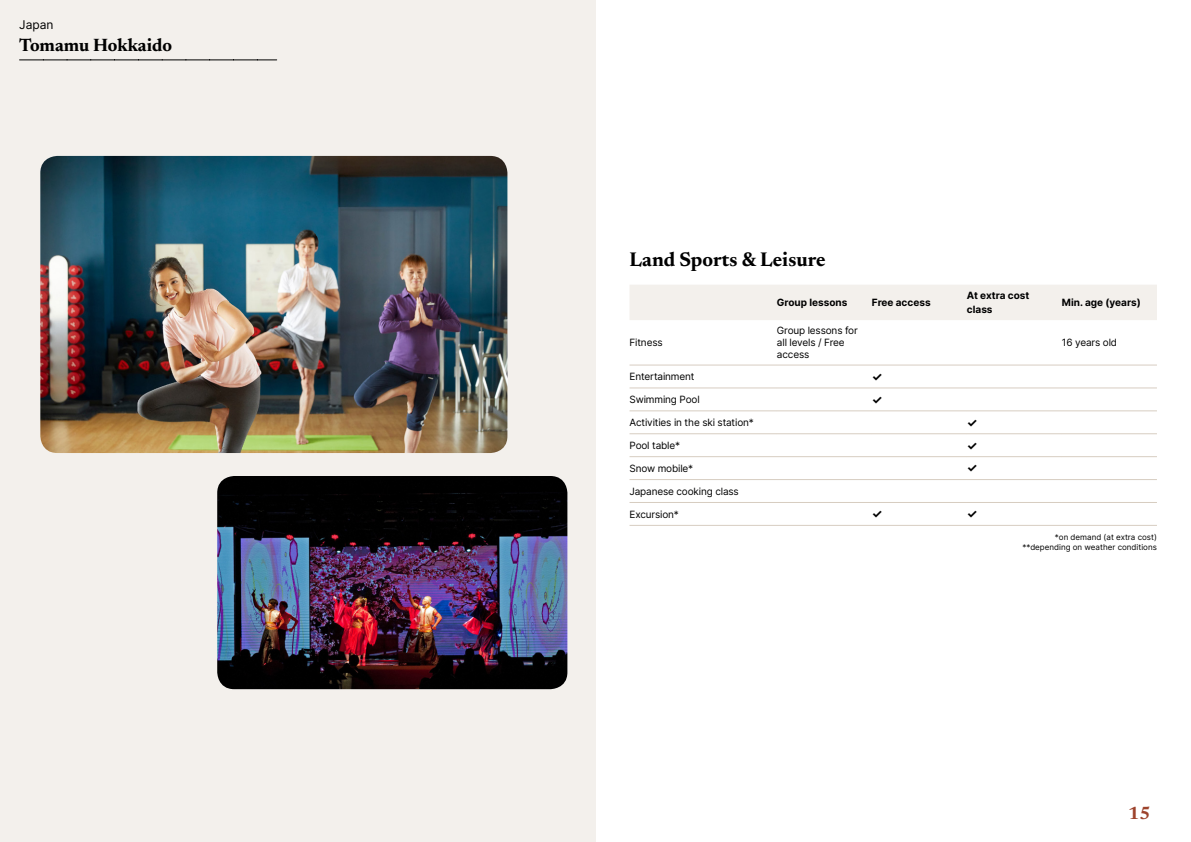
<style>
.page{position:relative;width:1191px;height:842px;background:#fff}
.page>*{position:absolute;margin:0;border:0;box-sizing:border-box;transform-origin:0 0}
.t1{font:700 20px "Newsreader 24 pt";color:#000}
.t2{font:700 18px "Newsreader 24 pt";color:#000}
.t3{font:700 18px "Newsreader 24 pt";color:#9d432c}
.t4{font:700 12px "Inter";color:#000}
.t5{font:12px "Inter";color:#000}
.t6{font:10px/12px "Inter";letter-spacing:-.015em;color:#000}
.t7{font:700 10px/14px "Inter";color:#000}
.t8{font:8px/9.6px "Inter";color:#000;text-align:right}
</style>
<div class="page">
<div style="left:0;top:0;width:595px;height:842px;background:#f3f0ec"></div>
<img style="left:40px;top:156px;width:467px;height:297px">
<img style="left:217px;top:476px;width:350px;height:213px">
<svg style="left:20px;top:60px;width:257px;height:1px"></svg>
<div style="left:630px;top:285px;width:527px;height:35px;background:#f3f0ec"></div>
<hr style="left:629px;top:365px;width:148px;height:1px;background:#d7cdc1">
<hr style="left:777px;top:365px;width:95px;height:1px;background:#d7cdc1">
<hr style="left:872px;top:365px;width:95px;height:1px;background:#d7cdc1">
<hr style="left:967px;top:365px;width:95px;height:1px;background:#d7cdc1">
<hr style="left:1062px;top:365px;width:95px;height:1px;background:#d7cdc1">
<hr style="left:629px;top:387px;width:148px;height:1px;background:#d7cdc1">
<hr style="left:777px;top:387px;width:95px;height:1px;background:#d7cdc1">
<hr style="left:872px;top:387px;width:95px;height:1px;background:#d7cdc1">
<hr style="left:967px;top:387px;width:95px;height:1px;background:#d7cdc1">
<hr style="left:1062px;top:387px;width:95px;height:1px;background:#d7cdc1">
<hr style="left:629px;top:410px;width:148px;height:1px;background:#d7cdc1">
<hr style="left:777px;top:410px;width:95px;height:1px;background:#d7cdc1">
<hr style="left:872px;top:410px;width:95px;height:1px;background:#d7cdc1">
<hr style="left:967px;top:410px;width:95px;height:1px;background:#d7cdc1">
<hr style="left:1062px;top:410px;width:95px;height:1px;background:#d7cdc1">
<hr style="left:629px;top:433px;width:148px;height:1px;background:#d7cdc1">
<hr style="left:777px;top:433px;width:95px;height:1px;background:#d7cdc1">
<hr style="left:872px;top:433px;width:95px;height:1px;background:#d7cdc1">
<hr style="left:967px;top:433px;width:95px;height:1px;background:#d7cdc1">
<hr style="left:1062px;top:433px;width:95px;height:1px;background:#d7cdc1">
<hr style="left:629px;top:456px;width:148px;height:1px;background:#d7cdc1">
<hr style="left:777px;top:456px;width:95px;height:1px;background:#d7cdc1">
<hr style="left:872px;top:456px;width:95px;height:1px;background:#d7cdc1">
<hr style="left:967px;top:456px;width:95px;height:1px;background:#d7cdc1">
<hr style="left:1062px;top:456px;width:95px;height:1px;background:#d7cdc1">
<hr style="left:629px;top:479px;width:148px;height:1px;background:#d7cdc1">
<hr style="left:777px;top:479px;width:95px;height:1px;background:#d7cdc1">
<hr style="left:872px;top:479px;width:95px;height:1px;background:#d7cdc1">
<hr style="left:967px;top:479px;width:95px;height:1px;background:#d7cdc1">
<hr style="left:1062px;top:479px;width:95px;height:1px;background:#d7cdc1">
<hr style="left:629px;top:502px;width:148px;height:1px;background:#d7cdc1">
<hr style="left:777px;top:502px;width:95px;height:1px;background:#d7cdc1">
<hr style="left:872px;top:502px;width:95px;height:1px;background:#d7cdc1">
<hr style="left:967px;top:502px;width:95px;height:1px;background:#d7cdc1">
<hr style="left:1062px;top:502px;width:95px;height:1px;background:#d7cdc1">
<hr style="left:629px;top:525px;width:148px;height:1px;background:#d7cdc1">
<hr style="left:777px;top:525px;width:95px;height:1px;background:#d7cdc1">
<hr style="left:872px;top:525px;width:95px;height:1px;background:#d7cdc1">
<hr style="left:967px;top:525px;width:95px;height:1px;background:#d7cdc1">
<hr style="left:1062px;top:525px;width:95px;height:1px;background:#d7cdc1">
<p class="t5" style="left:19px;top:15px;width:36px">Japan</p>
<h2 class="t2" style="left:19px;top:32px;width:154px">Tomamu Hokkaido</h2>
<h1 class="t1" style="left:629px;top:246px;width:197px">Land Sports &amp; Leisure</h1>
<p class="t7" style="left:777px;top:295px;width:72px">Group lessons</p>
<p class="t7" style="left:872px;top:295px;width:60px">Free access</p>
<p class="t7" style="left:967px;top:288px;width:64px">At extra cost class</p>
<p class="t7" style="left:1062px;top:295px;width:80px">Min. age (years)</p>
<p class="t6" style="left:629px;top:336px;width:35px">Fitness</p>
<p class="t6" style="left:777px;top:324px;width:82px">Group lessons for all levels / Free access</p>
<p class="t6" style="left:1062px;top:336px;width:57px">16 years old</p>
<p class="t6" style="left:629px;top:370px;width:66px">Entertainment</p>
<p class="t4" style="left:872px;top:368px;width:12px">✓</p>
<p class="t6" style="left:629px;top:393px;width:72px">Swimming Pool</p>
<p class="t4" style="left:872px;top:391px;width:12px">✓</p>
<p class="t6" style="left:629px;top:416px;width:126px">Activities in the ski station*</p>
<p class="t4" style="left:967px;top:414px;width:12px">✓</p>
<p class="t6" style="left:629px;top:439px;width:52px">Pool table*</p>
<p class="t4" style="left:967px;top:436px;width:12px">✓</p>
<p class="t6" style="left:629px;top:462px;width:65px">Snow mobile*</p>
<p class="t4" style="left:967px;top:459px;width:12px">✓</p>
<p class="t6" style="left:629px;top:485px;width:111px">Japanese cooking class</p>
<p class="t6" style="left:629px;top:508px;width:51px">Excursion*</p>
<p class="t4" style="left:872px;top:505px;width:12px">✓</p>
<p class="t4" style="left:967px;top:505px;width:12px">✓</p>
<p class="t8" style="left:1022px;top:532px;width:136px">*on demand (at extra cost) **depending on weather conditions</p>
<h2 class="t3" style="left:1128px;top:800px;width:24px">15</h2>
</div>
